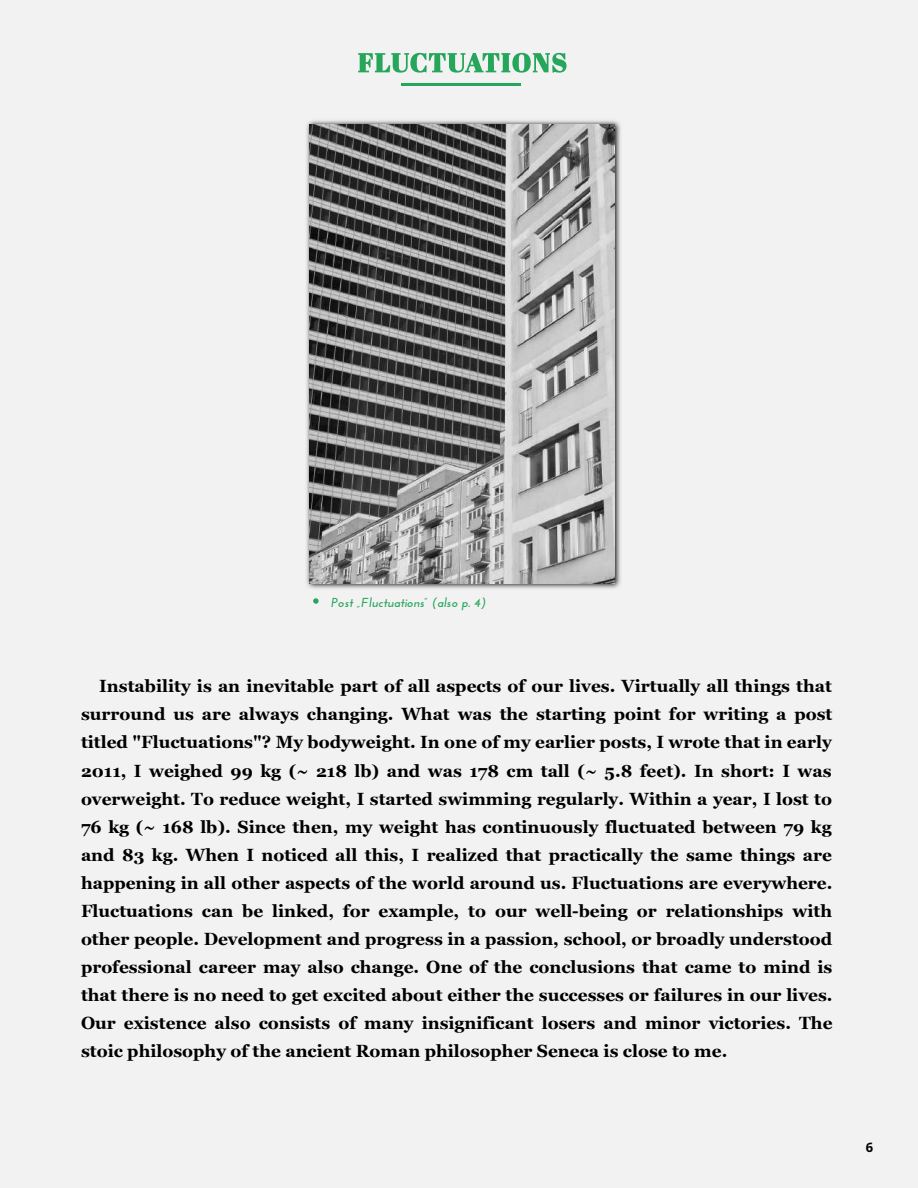
<style>
.page{position:relative;width:918px;height:1188px;background:#f2f2f2}
.page>*{position:absolute;margin:0;border:0;box-sizing:border-box;transform-origin:0 0}
.t1{font:700 17.25px/28px "Georgia";color:#000;text-align:justify}
.t2{font:italic 700 12.9px "Josefin Sans";color:#26a65b}
.t3{font:700 12.9px "Open Sans";color:#000}
</style>
<div class="page">
<svg style="left:358px;top:53px;width:209px;height:20px"></svg>
<hr style="left:401px;top:83px;width:80px;height:2px;background:#26a65b">
<hr style="left:481px;top:83px;width:40px;height:2px;background:#26a65b">
<svg style="left:306px;top:120px;width:315px;height:469px"></svg>
<img style="left:310px;top:124px;width:305px;height:459px">
<svg style="left:313px;top:598px;width:6px;height:6px"></svg>
<p class="t2" style="left:332px;top:595px;width:156px">Post „Fluctuations” (also p. 4)</p>
<p class="t1" style="left:81px;top:673px;width:753px;text-indent:18px">Instability is an inevitable part of all aspects of our lives. Virtually all things that surround us are always changing. What was the starting point for writing a post titled "Fluctuations"? My bodyweight. In one of my earlier posts, I wrote that in early 2011, I weighed 99 kg (~ 218 lb) and was 178 cm tall (~ 5.8 feet). In short: I was overweight. To reduce weight, I started swimming regularly. Within a year, I lost to 76 kg (~ 168 lb). Since then, my weight has continuously fluctuated between 79 kg and 83 kg. When I noticed all this, I realized that practically the same things are happening in all other aspects of the world around us. Fluctuations are everywhere.<br>Fluctuations can be linked, for example, to our well-being or relationships with other people. Development and progress in a passion, school, or broadly understood professional career may also change. One of the conclusions that came to mind is that there is no need to get excited about either the successes or failures in our lives.<br>Our existence also consists of many insignificant losers and minor victories. The stoic philosophy of the ancient Roman philosopher Seneca is close to me.</p>
<p class="t3" style="left:866px;top:1139px;width:9px">6</p>
</div>
